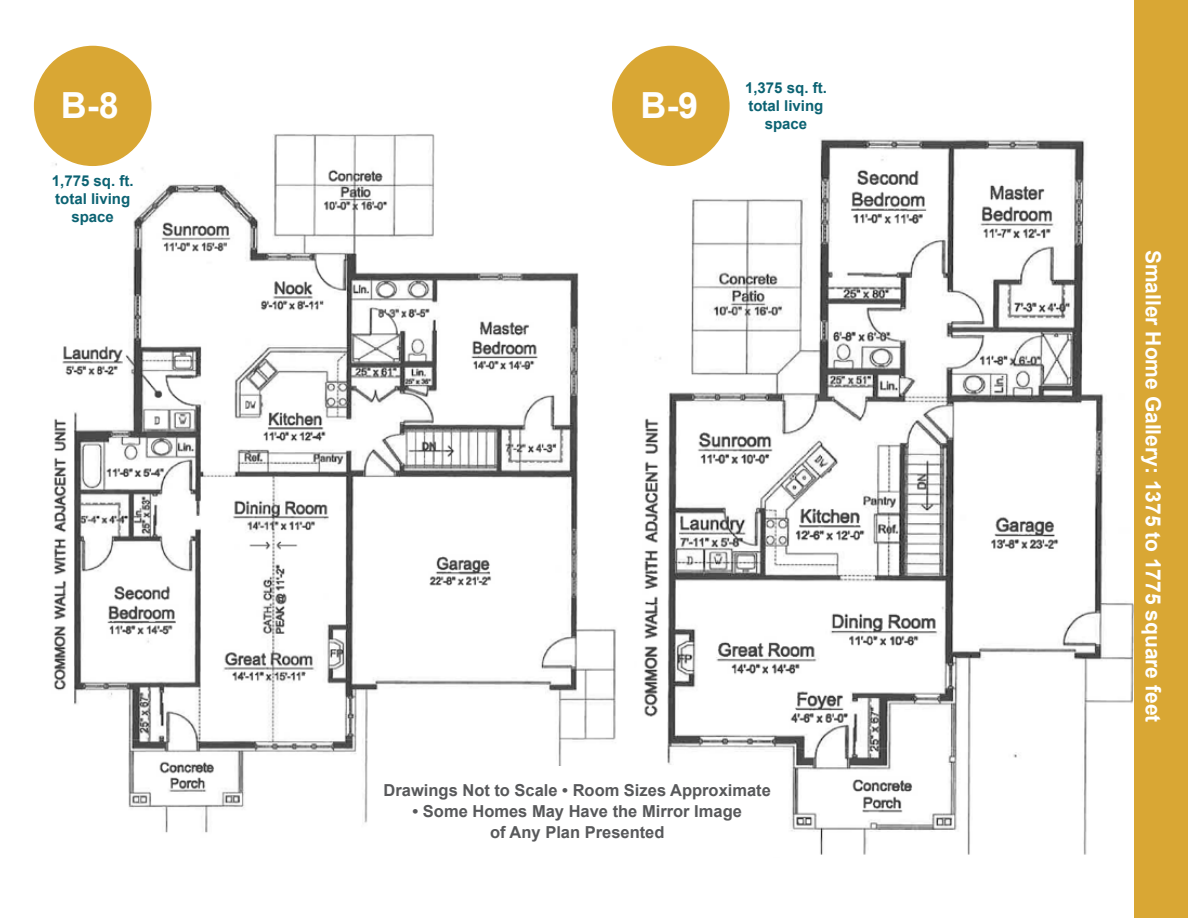
<style>
.page{position:relative;width:1188px;height:918px;background:#fff}
.page>*{position:absolute;margin:0;border:0;box-sizing:border-box;transform-origin:0 0}
.t1{font:700 36px "Arial";color:#fff}
.t2{font:700 21px "Arial";color:#fff}
.t3{font:700 16.5px/21px "Arial";color:#58595b;text-align:center}
.t4{font:700 15px/18px "Arial";color:#0b6272;text-align:center}
</style>
<div class="page">
<img style="left:612px;top:114px;width:522px;height:741px">
<img style="left:36px;top:122px;width:597px;height:722px">
<div style="left:1134px;top:0;width:54px;height:918px;background:#d9a734"></div>
<div style="left:35px;top:46px;width:116px;height:119px;background:#d9a734;border-radius:50%"></div>
<div style="left:34px;top:46px;width:118px;height:120px;border:2px solid #d9a734;border-radius:50%"></div>
<div style="left:613px;top:46px;width:116px;height:119px;background:#d9a734;border-radius:50%"></div>
<div style="left:612px;top:46px;width:118px;height:120px;border:2px solid #d9a734;border-radius:50%"></div>
<div style="left:564px;top:817px;width:31px;height:57px;background:#fff"></div>
<div style="left:536px;top:766px;width:44px;height:80px;background:#fff"></div>
<h1 class="t1" style="left:61px;top:91px;width:59px">B-8</h1>
<h1 class="t1" style="left:640px;top:91px;width:59px">B-9</h1>
<p class="t4" style="left:52px;top:174px;width:83px">1,775 sq. ft. total living space</p>
<p class="t4" style="left:745px;top:80px;width:83px">1,375 sq. ft. total living space</p>
<p class="t3" style="left:384px;top:781px;width:389px">Drawings Not to Scale • Room Sizes Approximate</p>
<p class="t3" style="left:413px;top:802px;width:331px">• Some Homes May Have the Mirror Image of Any Plan Presented</p>
<p class="t2" style="left:1161px;top:250px;width:474px;rotate:90deg">Smaller Home Gallery: 1375 to 1775 square feet</p>
</div>
